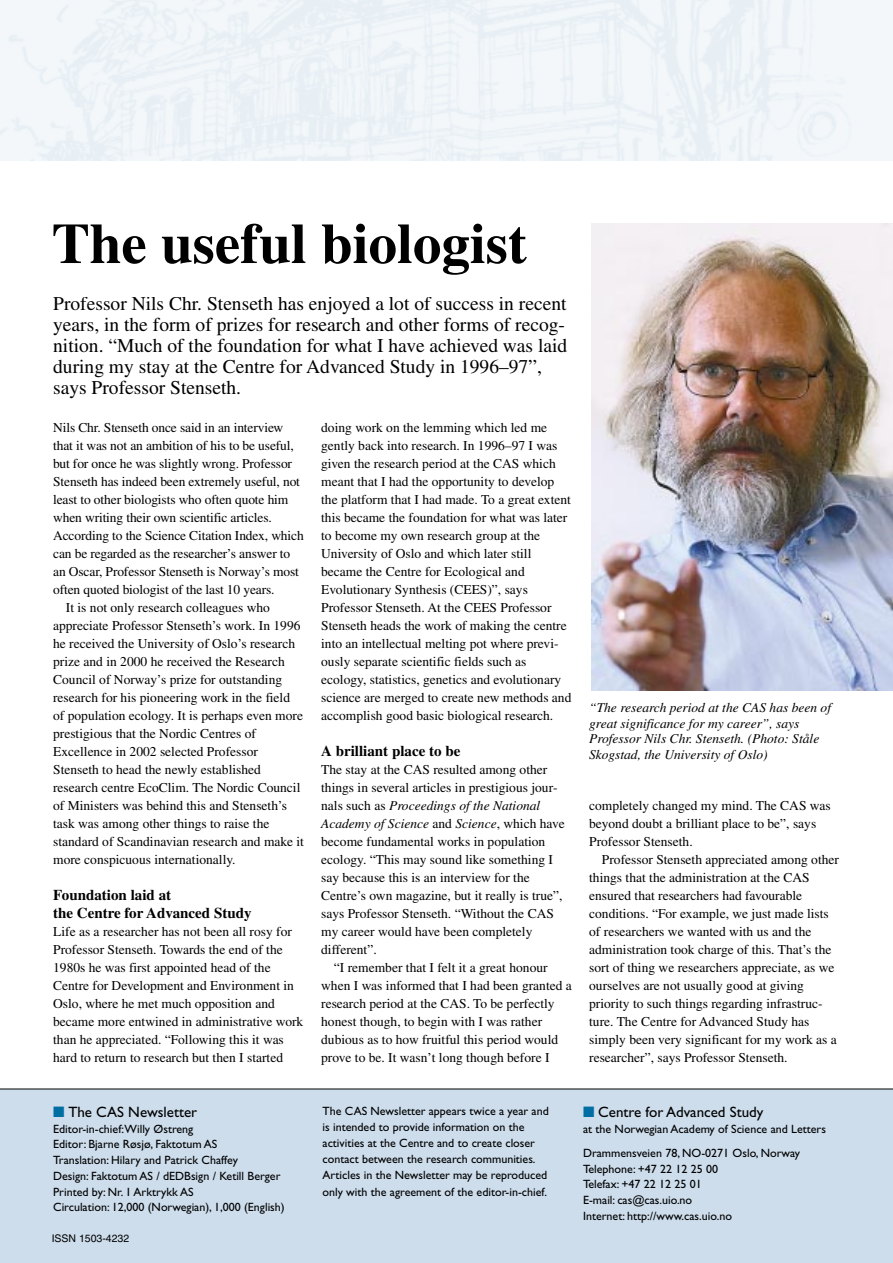
<style>
.page{position:relative;width:893px;height:1263px;background:#fff}
.page>*{position:absolute;margin:0;border:0;box-sizing:border-box;transform-origin:0 0}
.t1{font:700 57px "Times";color:#000}
.t2{font:19.5px/21px "Times";color:#000}
.t3{font:700 15px/18px "Times";color:#000}
.t4{font:15px "Gill Sans";color:#000}
.t5{font:13.5px/18px "Times";color:#000}
.t6{font:italic 13.5px/15.8px "Times";color:#000}
.t7{font:12px/15.8px "Gill Sans";color:#000}
.t8{font:10.5px "Helvetica";color:#000}
.s1{font-style:italic}
.s2{color:#006da3}
</style>
<div class="page">
<div style="left:0;top:1089px;width:892px;height:124px;background:#cdddec"></div>
<div style="left:0;top:1203px;width:892px;height:60px;background:#cdddec"></div>
<hr style="left:0;top:160px;width:892px;height:1px;background:#000">
<hr style="left:0;top:1089px;width:892px;height:1px;background:#000">
<img style="left:591px;top:223px;width:301px;height:468px">
<h1 class="t1" style="left:52px;top:223px;width:476px">The useful biologist</h1>
<p class="t2" style="left:53px;top:295px;width:515px">Professor Nils Chr. Stenseth has enjoyed a lot of success in recent years, in the form of prizes for research and other forms of recog&shy;nition. “Much of the foundation for what I have achieved was laid during my stay at the Centre for Advanced Study in 1996–97”, says Professor Stenseth.</p>
<p class="t5" style="left:53px;top:420px;width:232px">Nils Chr. Stenseth once said in an interview</p>
<p class="t5" style="left:53px;top:438px;width:242px">that it was not an ambition of his to be useful,</p>
<p class="t5" style="left:53px;top:456px;width:240px">but for once he was slightly wrong. Professor</p>
<p class="t5" style="left:53px;top:474px;width:248px">Stenseth has indeed been extremely useful, not</p>
<p class="t5" style="left:53px;top:492px;width:237px">least to other biologists who often quote him</p>
<p class="t5" style="left:53px;top:510px;width:220px">when writing their own scientific articles.</p>
<p class="t5" style="left:53px;top:528px;width:252px">According to the Science Citation Index, which</p>
<p class="t5" style="left:53px;top:546px;width:239px">can be regarded as the researcher’s answer to</p>
<p class="t5" style="left:53px;top:564px;width:247px">an Oscar, Professor Stenseth is Norway’s most</p>
<p class="t5" style="left:53px;top:582px;width:223px">often quoted biologist of the last 10 years.</p>
<p class="t5" style="left:66px;top:600px;width:205px">It is not only research colleagues who</p>
<p class="t5" style="left:53px;top:618px;width:249px">appreciate Professor Stenseth’s work. In 1996</p>
<p class="t5" style="left:53px;top:636px;width:243px">he received the University of Oslo’s research</p>
<p class="t5" style="left:53px;top:654px;width:233px">prize and in 2000 he received the Research</p>
<p class="t5" style="left:53px;top:672px;width:230px">Council of Norway’s prize for outstanding</p>
<p class="t5" style="left:53px;top:690px;width:238px">research for his pioneering work in the field</p>
<p class="t5" style="left:53px;top:708px;width:251px">of population ecology. It is perhaps even more</p>
<p class="t5" style="left:53px;top:726px;width:204px">prestigious that the Nordic Centres of</p>
<p class="t5" style="left:53px;top:744px;width:206px">Excellence in 2002 selected Professor</p>
<p class="t5" style="left:53px;top:762px;width:209px">Stenseth to head the newly established</p>
<p class="t5" style="left:53px;top:780px;width:249px">research centre EcoClim. The Nordic Council</p>
<p class="t5" style="left:53px;top:798px;width:235px">of Ministers was behind this and Stenseth’s</p>
<p class="t5" style="left:53px;top:816px;width:218px">task was among other things to raise the</p>
<p class="t5" style="left:53px;top:834px;width:252px">standard of Scandinavian research and make it</p>
<p class="t5" style="left:53px;top:852px;width:184px">more conspicuous internationally.</p>
<p class="t3" style="left:53px;top:887px;width:200px">Foundation laid at<br>the Centre for Advanced Study</p>
<p class="t5" style="left:53px;top:924px;width:252px">Life as a researcher has not been all rosy for Professor Stenseth. Towards the end of the 1980s he was first appointed head of the Centre for Development and Environment in Oslo, where he met much opposition and became more entwined in administrative work than he appreciated. “Following this it was hard to return to research but then I started</p>
<p class="t5" style="left:321px;top:420px;width:252px">doing work on the lemming which led me gently back into research. In 1996–97 I was given the research period at the CAS which meant that I had the opportunity to develop the platform that I had made. To a great extent this became the foundation for what was later to become my own research group at the University of Oslo and which later still became the Centre for Ecological and Evolutionary Synthesis (CEES)”, says Professor Stenseth. At the CEES Professor Stenseth heads the work of making the centre into an intellectual melting pot where previ&shy;ously separate scientific fields such as ecology, statistics, genetics and evolutionary science are merged to create new methods and accomplish good basic biological research.</p>
<p class="t3" style="left:321px;top:743px;width:141px">A brilliant place to be</p>
<p class="t5" style="left:321px;top:762px;width:245px">The stay at the CAS resulted among other things in several articles in prestigious jour&shy;nals such as <span class="s1">Proceedings of the National Academy of Science</span> and <span class="s1">Science</span>, which have become fundamental works in population ecology. “This may sound like something I say because this is an interview for the Centre’s own magazine, but it really is true”, says Professor Stenseth. “Without the CAS my career would have been completely different”.</p>
<p class="t5" style="left:321px;top:960px;width:252px;text-indent:13px">“I remember that I felt it a great honour when I was informed that I had been granted a research period at the CAS. To be perfectly honest though, to begin with I was rather dubious as to how fruitful this period would prove to be. It wasn’t long though before I</p>
<p class="t6" style="left:589px;top:701px;width:243px">“The research period at the CAS has been of great significance for my career”, says Professor Nils Chr. Stenseth. (Photo: Ståle Skogstad, the University of Oslo)</p>
<p class="t5" style="left:589px;top:798px;width:243px">completely changed my mind. The CAS was beyond doubt a brilliant place to be”, says<br>Professor Stenseth.</p>
<p class="t5" style="left:589px;top:852px;width:251px;text-indent:13px">Professor Stenseth appreciated among other things that the administration at the CAS ensured that researchers had favourable conditions. “For example, we just made lists of researchers we wanted with us and the administration took charge of this. That’s the sort of thing we researchers appreciate, as we ourselves are not usually good at giving priority to such things regarding infrastruc&shy;ture. The Centre for Advanced Study has simply been very significant for my work as a researcher”, says Professor Stenseth.</p>
<p class="t4" style="left:53px;top:1107px;width:145px"><span class="s2">■</span> The CAS Newsletter</p>
<p class="t7" style="left:53px;top:1122px;width:233px">Editor-in-chief:Willy Østreng<br>Editor: Bjarne Røsjø, Faktotum AS<br>Translation: Hilary and Patrick Chaffey<br>Design: Faktotum AS / dEDBsign / Ketill Berger Printed by: Nr. 1 Arktrykk AS<br>Circulation: 12,000 (Norwegian), 1,000 (English)</p>
<p class="t8" style="left:52px;top:1234px;width:79px">ISSN 1503-4232</p>
<p class="t7" style="left:322px;top:1104px;width:228px;line-height:16.2px">The CAS Newsletter appears twice a year and is intended to provide information on the activities at the Centre and to create closer contact between the research communities.<br>Articles in the Newsletter may be reproduced only with the agreement of the editor-in-chief.</p>
<p class="t4" style="left:583px;top:1107px;width:182px"><span class="s2">■</span> Centre for Advanced Study</p>
<p class="t7" style="left:583px;top:1118px;width:244px;line-height:24.3px">at the Norwegian Academy of Science and Letters<br>Drammensveien 78, NO-0271 Oslo, Norway</p>
<p class="t7" style="left:583px;top:1162px;width:150px">Telephone: +47 22 12 25 00<br>Telefax: +47 22 12 25 01<br>E-mail: cas@cas.uio.no<br>Internet: http://www.cas.uio.no</p>
</div>
